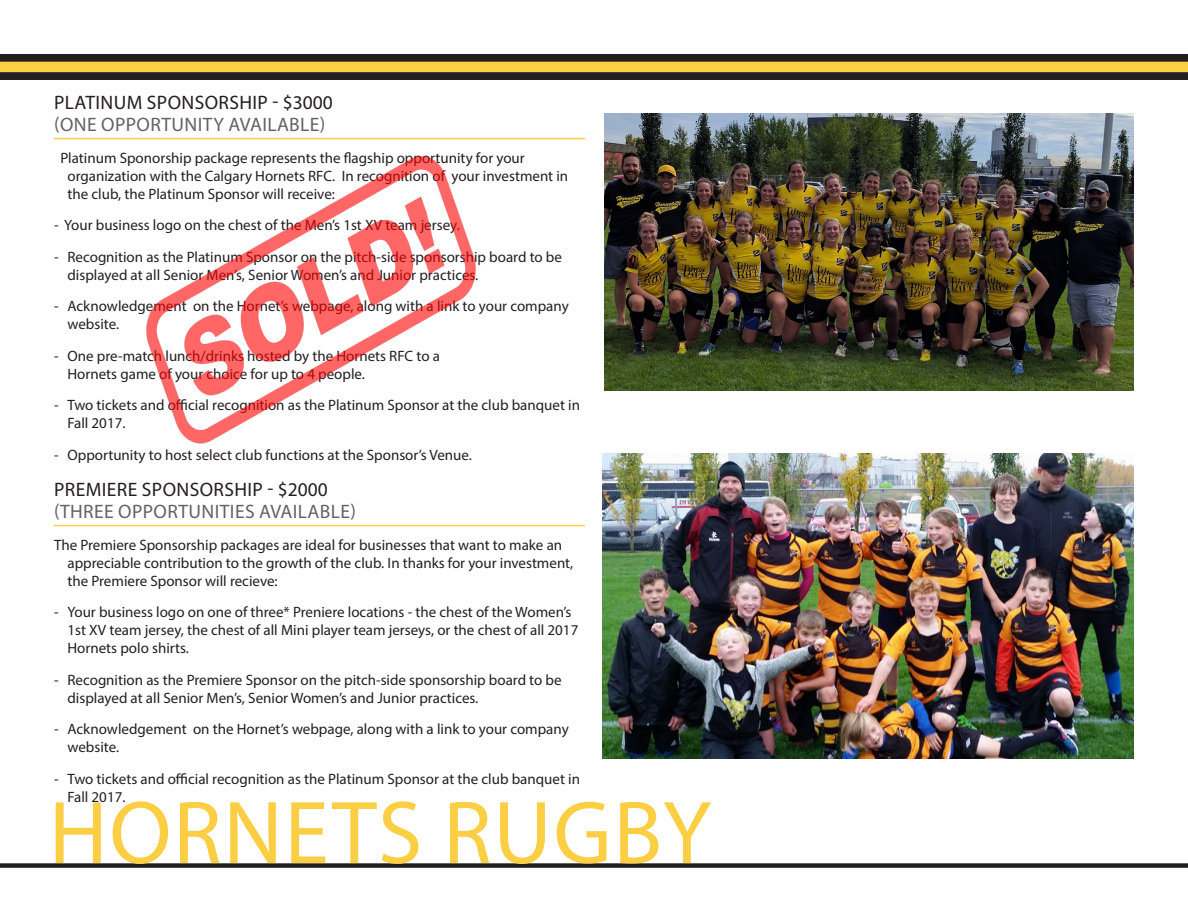
<style>
.page{position:relative;width:1188px;height:918px;background:#fff}
.page>*{position:absolute;margin:0;border:0;box-sizing:border-box;transform-origin:0 0}
.t1{font:90px "Myriad Pro";letter-spacing:.02em;color:#fcce44}
.levels{font:19.5px/22.5px "Myriad Pro";letter-spacing:.02em;color:#636366}
.levels-2{font:19.5px/22.5px "Myriad Pro";letter-spacing:.02em;color:#231f20}
.tab{font:15px/18px "Myriad Pro";color:#231f20}
.s1{color:#636366}
.s2{color:#231f20}
</style>
<div class="page">
<hr style="left:54px;top:138px;width:531px;height:1px;background:#fcce44">
<hr style="left:54px;top:525px;width:531px;height:1px;background:#fcce44">
<img style="left:605px;top:113px;width:529px;height:278px">
<img style="left:603px;top:454px;width:531px;height:305px">
<div style="left:0;top:54px;width:1188px;height:26px;background:#231f20"></div>
<div style="left:0;top:62px;width:1188px;height:10px;background:#fcce44"></div>
<div style="left:0;top:863px;width:1188px;height:5px;background:#231f20"></div>
<img style="left:147px;top:157px;width:328px;height:287px">
<p class="levels-2" style="left:54px;top:90px;width:280px">PLATINUM SPONSORSHIP - $3000 <span class="s1">(ONE OPPORTUNITY AVAILABLE)</span></p>
<p class="tab" style="left:68px;top:148px;width:502px;text-indent:-7px">Platinum Sponorship package represents the flagship opportunity for your organization with the Calgary Hornets RFC. In recognition of your investment in the club, the Platinum Sponsor will receive:</p>
<p class="tab" style="left:54px;top:216px;width:407px">- Your business logo on the chest of the Men’s 1st XV team jersey.</p>
<p class="tab" style="left:68px;top:247px;width:496px;text-indent:-14px">- Recognition as the Platinum Sponsor on the pitch-side sponsorship board to be displayed at all Senior Men’s, Senior Women’s and Junior practices.</p>
<p class="tab" style="left:68px;top:297px;width:503px;text-indent:-14px">- Acknowledgement on the Hornet’s webpage, along with a link to your company website.</p>
<p class="tab" style="left:68px;top:346px;width:374px;text-indent:-14px">- One pre-match lunch/drinks hosted by the Hornets RFC to a<br>Hornets game of your choice for up to 4 people.</p>
<p class="tab" style="left:68px;top:396px;width:514px;text-indent:-14px">- Two tickets and official recognition as the Platinum Sponsor at the club banquet in<br>Fall 2017.</p>
<p class="tab" style="left:54px;top:445px;width:419px">- Opportunity to host select club functions at the Sponsor’s Venue.</p>
<p class="levels" style="left:54px;top:477px;width:303px"><span class="s2">PREMIERE SPONSORSHIP - $2000 </span>(THREE OPPORTUNITIES AVAILABLE)</p>
<p class="tab" style="left:68px;top:535px;width:507px;text-indent:-14px">The Premiere Sponsorship packages are ideal for businesses that want to make an appreciable contribution to the growth of the club. In thanks for your investment, the Premiere Sponsor will recieve:</p>
<p class="tab" style="left:68px;top:603px;width:512px;text-indent:-14px">- Your business logo on one of three* Preniere locations - the chest of the Women’s<br>1st XV team jersey, the chest of all Mini player team jerseys, or the chest of all 2017<br>Hornets polo shirts.</p>
<p class="tab" style="left:68px;top:670px;width:496px;text-indent:-14px">- Recognition as the Premiere Sponsor on the pitch-side sponsorship board to be displayed at all Senior Men’s, Senior Women’s and Junior practices.</p>
<p class="tab" style="left:68px;top:720px;width:503px;text-indent:-14px">- Acknowledgement on the Hornet’s webpage, along with a link to your company website.</p>
<p class="tab" style="left:68px;top:769px;width:514px;text-indent:-14px">- Two tickets and official recognition as the Platinum Sponsor at the club banquet in<br>Fall 2017.</p>
<p class="t1" style="left:49px;top:777px;width:664px">HORNETS RUGBY</p>
</div>
